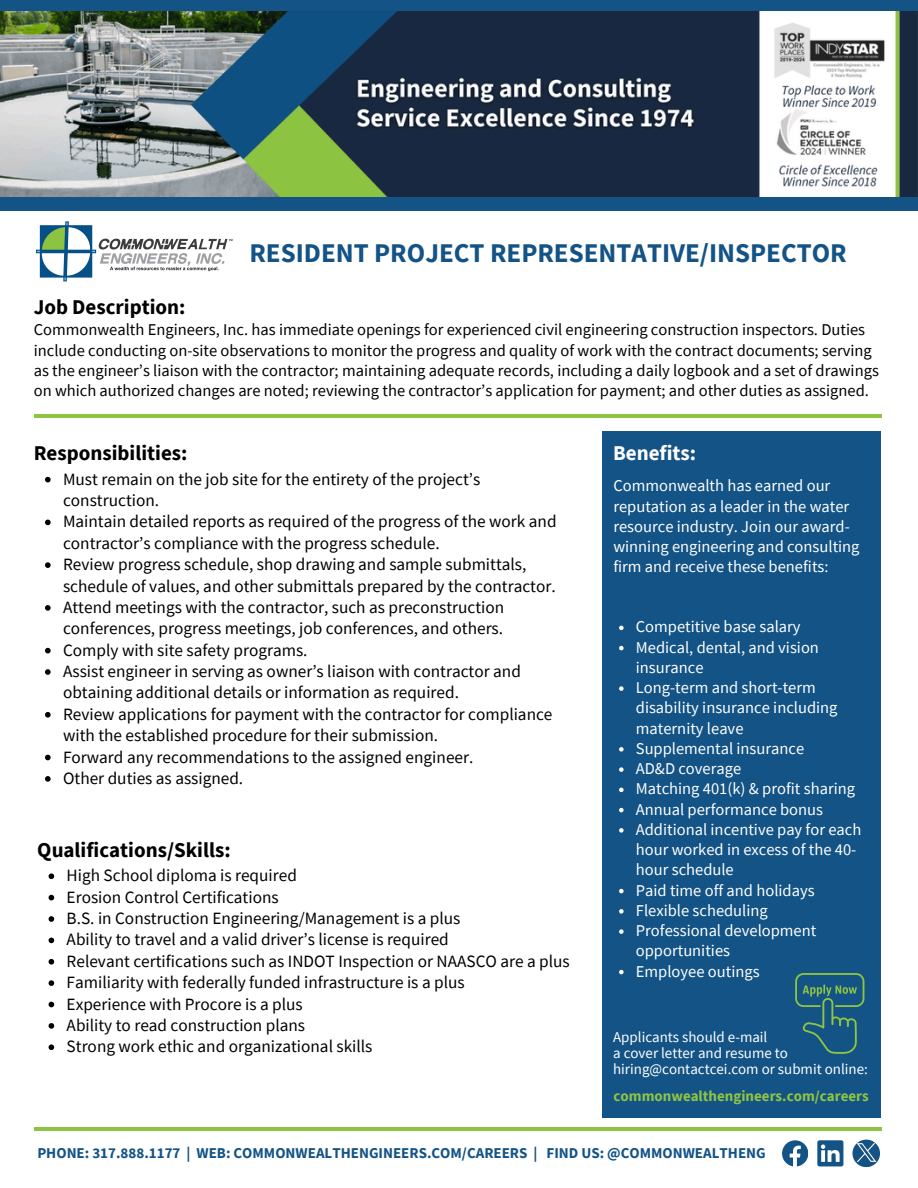
<style>
.page{position:relative;width:918px;height:1188px;background:#fff}
.page>*{position:absolute;margin:0;border:0;box-sizing:border-box;transform-origin:0 0}
.t1{font:700 27px "Source Sans Pro";color:#135386}
.t2{font:700 21px "Source Sans Pro";color:#000}
.t3{font:700 21px "Source Sans Pro";color:#fff}
.t4{font:17.25px/21.3px "Source Sans Pro";color:#000}
.t5{font:16.5px/20.2px "Source Sans Pro";color:#fff}
.t6{font:16.5px/20.2px "Source Sans Pro";color:#000}
.t7{font:15px/16px "Source Sans Pro";color:#fff}
.t8{font:700 15px "Source Sans Pro";color:#135386}
.t9{font:700 15px "Source Sans Pro";color:#8fc443}
</style>
<div class="page">
<div style="left:602px;top:432px;width:279px;height:686px;background:#135386"></div>
<svg style="left:795px;top:973px;width:69px;height:81px"></svg>
<svg style="left:782px;top:1140px;width:26px;height:26px"></svg>
<svg style="left:817px;top:1140px;width:26px;height:26px"></svg>
<hr style="left:34px;top:1127px;width:847px;height:4px;background:#8fc443">
<svg style="left:45px;top:477px;width:6px;height:5px"></svg>
<svg style="left:45px;top:520px;width:6px;height:5px"></svg>
<svg style="left:45px;top:562px;width:6px;height:6px"></svg>
<svg style="left:45px;top:605px;width:6px;height:6px"></svg>
<svg style="left:45px;top:648px;width:6px;height:5px"></svg>
<svg style="left:45px;top:669px;width:6px;height:6px"></svg>
<svg style="left:45px;top:712px;width:6px;height:6px"></svg>
<svg style="left:45px;top:755px;width:6px;height:5px"></svg>
<svg style="left:45px;top:776px;width:6px;height:6px"></svg>
<svg style="left:49px;top:873px;width:5px;height:6px"></svg>
<svg style="left:49px;top:895px;width:5px;height:5px"></svg>
<svg style="left:49px;top:916px;width:5px;height:6px"></svg>
<svg style="left:49px;top:938px;width:5px;height:5px"></svg>
<svg style="left:49px;top:959px;width:5px;height:6px"></svg>
<svg style="left:49px;top:980px;width:5px;height:6px"></svg>
<svg style="left:49px;top:1002px;width:5px;height:5px"></svg>
<svg style="left:49px;top:1023px;width:5px;height:6px"></svg>
<svg style="left:49px;top:1044px;width:5px;height:6px"></svg>
<svg style="left:619px;top:626px;width:5px;height:4px"></svg>
<svg style="left:619px;top:646px;width:5px;height:4px"></svg>
<svg style="left:619px;top:686px;width:5px;height:5px"></svg>
<svg style="left:619px;top:747px;width:5px;height:5px"></svg>
<svg style="left:619px;top:767px;width:5px;height:5px"></svg>
<svg style="left:619px;top:788px;width:5px;height:4px"></svg>
<svg style="left:619px;top:808px;width:5px;height:4px"></svg>
<svg style="left:619px;top:828px;width:5px;height:5px"></svg>
<svg style="left:619px;top:889px;width:5px;height:4px"></svg>
<svg style="left:619px;top:909px;width:5px;height:5px"></svg>
<svg style="left:619px;top:929px;width:5px;height:5px"></svg>
<svg style="left:619px;top:970px;width:5px;height:4px"></svg>
<hr style="left:34px;top:414px;width:847px;height:4px;background:#8fc443">
<div style="left:852px;top:1140px;width:28px;height:27px;background:#135386;border-radius:50%"></div>
<img style="left:857px;top:1143px;width:21px;height:21px">
<div style="left:0;top:0;width:918px;height:210px;background:#135386"></div>
<img style="left:0;top:11px;width:918px;height:186px">
<img style="left:36px;top:221px;width:197px;height:61px">
<h1 class="t1" style="left:249px;top:236px;width:599px">RESIDENT PROJECT REPRESENTATIVE/INSPECTOR</h1>
<p class="t2" style="left:34px;top:293px;width:153px">Job Description:</p>
<p class="t6" style="left:34px;top:319px;width:847px">Commonwealth Engineers, Inc. has immediate openings for experienced civil engineering construction inspectors. Duties include conducting on-site observations to monitor the progress and quality of work with the contract documents; serving as the engineer’s liaison with the contractor; maintaining adequate records, including a daily logbook and a set of drawings on which authorized changes are noted; reviewing the contractor’s application for payment; and other duties as assigned.</p>
<p class="t2" style="left:34px;top:439px;width:155px">Responsibilities:</p>
<p class="t4" style="left:63px;top:468px;width:495px">Must remain on the job site for the entirety of the project’s construction.<br>Maintain detailed reports as required of the progress of the work and contractor’s compliance with the progress schedule.<br>Review progress schedule, shop drawing and sample submittals, schedule of values, and other submittals prepared by the contractor.<br>Attend meetings with the contractor, such as preconstruction conferences, progress meetings, job conferences, and others.<br>Comply with site safety programs.<br>Assist engineer in serving as owner’s liaison with contractor and obtaining additional details or information as required.<br>Review applications for payment with the contractor for compliance with the established procedure for their submission.<br>Forward any recommendations to the assigned engineer.<br>Other duties as assigned.</p>
<p class="t2" style="left:37px;top:836px;width:195px">Qualifications/Skills:</p>
<p class="t4" style="left:67px;top:865px;width:505px">High School diploma is required<br>Erosion Control Certifications<br>B.S. in Construction Engineering/Management is a plus<br>Ability to travel and a valid driver’s license is required<br>Relevant certifications such as INDOT Inspection or NAASCO are a plus Familiarity with federally funded infrastructure is a plus<br>Experience with Procore is a plus<br>Ability to read construction plans<br>Strong work ethic and organizational skills</p>
<p class="t3" style="left:613px;top:439px;width:85px">Benefits:</p>
<p class="t5" style="left:613px;top:475px;width:248px">Commonwealth has earned our reputation as a leader in the water resource industry. Join our award&shy;winning engineering and consulting firm and receive these benefits:</p>
<p class="t5" style="left:636px;top:616px;width:227px">Competitive base salary<br>Medical, dental, and vision insurance<br>Long-term and short-term disability insurance including maternity leave<br>Supplemental insurance<br>AD&amp;D coverage<br>Matching 401(k) &amp; profit sharing<br>Annual performance bonus<br>Additional incentive pay for each hour worked in excess of the 40- hour schedule<br>Paid time off and holidays<br>Flexible scheduling<br>Professional development opportunities<br>Employee outings</p>
<p class="t7" style="left:613px;top:1029px;width:256px">Applicants should e-mail<br>a cover letter and resume to hiring@contactcei.com or submit online:</p>
<p class="t9" style="left:614px;top:1086px;width:257px">commonwealthengineers.com/careers</p>
<p class="t8" style="left:37px;top:1143px;width:730px">PHONE: 317.888.1177 | WEB: COMMONWEALTHENGINEERS.COM/CAREERS | FIND US: @COMMONWEALTHENG</p>
</div>
